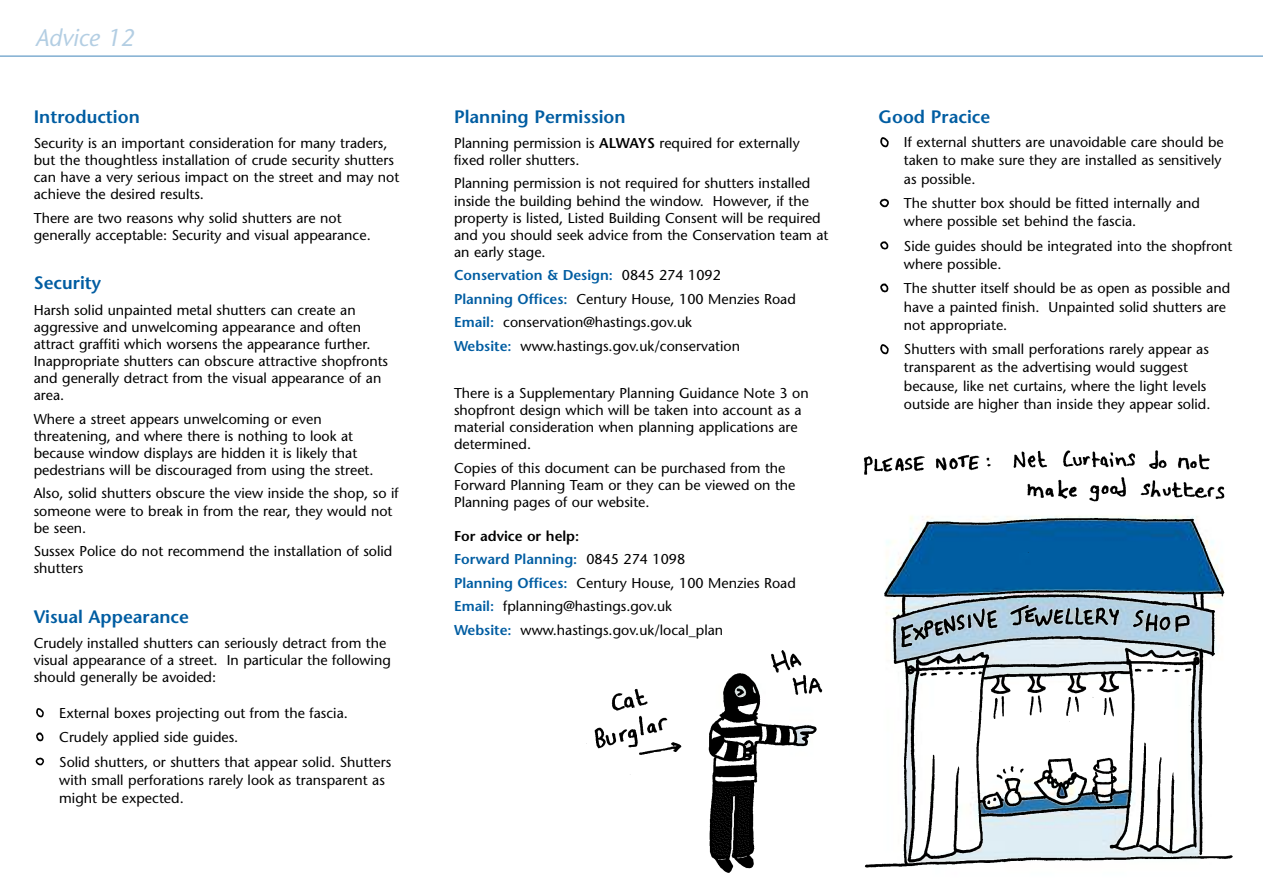
<style>
.page{position:relative;width:1263px;height:893px;background:#fff}
.page>*{position:absolute;margin:0;border:0;box-sizing:border-box;transform-origin:0 0}
.t1{font:italic 24px "Stone Sans";color:#b3cee3}
.t2{font:600 18px "Stone Sans";color:#005da2}
.t3{font:14.25px/17.1px "Stone Sans";color:#000}
.t4{font:600 14.25px/23.5px "Stone Sans";color:#005da2}
.t5{font:600 14.25px "Stone Sans";color:#000}
.s1{font-weight:600}
.s2{font-weight:400;color:#000}
.s3{font-weight:600;color:#005da2}
</style>
<div class="page">
<hr style="left:0;top:55px;width:1263px;height:2px;background:#80aed1">
<img style="left:586px;top:450px;width:647px;height:423px">
<svg style="left:36px;top:708px;width:8px;height:10px"></svg>
<svg style="left:36px;top:732px;width:8px;height:10px"></svg>
<svg style="left:35px;top:757px;width:9px;height:9px"></svg>
<svg style="left:880px;top:137px;width:9px;height:10px"></svg>
<svg style="left:880px;top:198px;width:9px;height:10px"></svg>
<svg style="left:880px;top:241px;width:9px;height:9px"></svg>
<svg style="left:880px;top:283px;width:9px;height:10px"></svg>
<svg style="left:880px;top:344px;width:9px;height:10px"></svg>
<p class="t1" style="left:35px;top:29px;width:101px">Advice 12</p>
<h4 class="t2" style="left:34px;top:109px;width:108px">Introduction</h4>
<p class="t3" style="left:34px;top:136px;width:367px">Security is an important consideration for many traders, but the thoughtless installation of crude security shutters can have a very serious impact on the street and may not achieve the desired results.</p>
<p class="t3" style="left:34px;top:211px;width:339px">There are two reasons why solid shutters are not generally acceptable: Security and visual appearance.</p>
<h4 class="t2" style="left:34px;top:276px;width:69px">Security</h4>
<p class="t3" style="left:34px;top:303px;width:356px">Harsh solid unpainted metal shutters can create an aggressive and unwelcoming appearance and often attract graffiti which worsens the appearance further.<br>Inappropriate shutters can obscure attractive shopfronts and generally detract from the visual appearance of an area.</p>
<p class="t3" style="left:34px;top:412px;width:341px">Where a street appears unwelcoming or even threatening, and where there is nothing to look at because window displays are hidden it is likely that pedestrians will be discouraged from using the street.</p>
<p class="t3" style="left:34px;top:486px;width:366px">Also, solid shutters obscure the view inside the shop, so if someone were to break in from the rear, they would not be seen.</p>
<p class="t3" style="left:34px;top:544px;width:360px">Sussex Police do not recommend the installation of solid shutters</p>
<h4 class="t2" style="left:34px;top:610px;width:157px">Visual Appearance</h4>
<p class="t3" style="left:34px;top:636px;width:359px">Crudely installed shutters can seriously detract from the visual appearance of a street. In particular the following should generally be avoided:</p>
<p class="t3" style="left:59px;top:706px;width:290px">External boxes projecting out from the fascia.</p>
<p class="t3" style="left:59px;top:730px;width:181px">Crudely applied side guides.</p>
<p class="t3" style="left:59px;top:754px;width:333px;line-height:18.1px">Solid shutters, or shutters that appear solid. Shutters with small perforations rarely look as transparent as might be expected.</p>
<h4 class="t2" style="left:454px;top:109px;width:173px">Planning Permission</h4>
<p class="t3" style="left:454px;top:136px;width:347px">Planning permission is <span class="s1">ALWAYS</span> required for externally fixed roller shutters.</p>
<p class="t3" style="left:454px;top:176px;width:376px">Planning permission is not required for shutters installed inside the building behind the window. However, if the property is listed, Listed Building Consent will be required and you should seek advice from the Conservation team at an early stage.</p>
<p class="t4" style="left:454px;top:265px;width:268px">Conservation &amp; Design: <span class="s2">0845 274 1092</span></p>
<p class="t3" style="left:454px;top:292px;width:343px"><span class="s3">Planning Offices:</span> Century House, 100 Menzies Road</p>
<p class="t3" style="left:454px;top:315px;width:240px"><span class="s3">Email:</span> conservation@hastings.gov.uk</p>
<p class="t3" style="left:454px;top:339px;width:287px"><span class="s3">Website:</span> www.hastings.gov.uk/conservation</p>
<p class="t3" style="left:454px;top:386px;width:356px">There is a Supplementary Planning Guidance Note 3 on shopfront design which will be taken into account as a material consideration when planning applications are</p>
<p class="t3" style="left:454px;top:460px;width:343px">Copies of this document can be purchased from the<br>Forward Planning Team or they can be viewed on the<br>Planning pages of our website.</p>
<p class="t3" style="left:454px;top:437px;width:79px">determined.</p>
<h5 class="t5" style="left:454px;top:530px;width:127px">For advice or help:</h5>
<p class="t4" style="left:454px;top:549px;width:125px">Forward Planning:<br>Planning Offices:<br>Email:<br>Website:</p>
<p class="t3" style="left:586px;top:552px;width:100px">0845 274 1098</p>
<p class="t3" style="left:576px;top:576px;width:221px">Century House, 100 Menzies Road</p>
<p class="t3" style="left:503px;top:599px;width:170px">fplanning@hastings.gov.uk</p>
<p class="t3" style="left:521px;top:623px;width:204px">www.hastings.gov.uk/local_plan</p>
<h4 class="t2" style="left:878px;top:109px;width:113px">Good Pracice</h4>
<p class="t3" style="left:904px;top:135px;width:321px;line-height:18.1px">If external shutters are unavoidable care should be taken to make sure they are installed as sensitively as possible.</p>
<p class="t3" style="left:904px;top:195px;width:298px;line-height:18.1px">The shutter box should be fitted internally and where possible set behind the fascia.</p>
<p class="t3" style="left:904px;top:238px;width:330px;line-height:18.1px">Side guides should be integrated into the shopfront where possible.</p>
<p class="t3" style="left:904px;top:281px;width:328px;line-height:18.1px">The shutter itself should be as open as possible and have a painted finish. Unpainted solid shutters are not appropriate.</p>
<p class="t3" style="left:904px;top:342px;width:306px;line-height:18.1px">Shutters with small perforations rarely appear as transparent as the advertising would suggest because, like net curtains, where the light levels</p>
<p class="t3" style="left:904px;top:397px;width:308px">outside are higher than inside they appear solid.</p>
</div>
